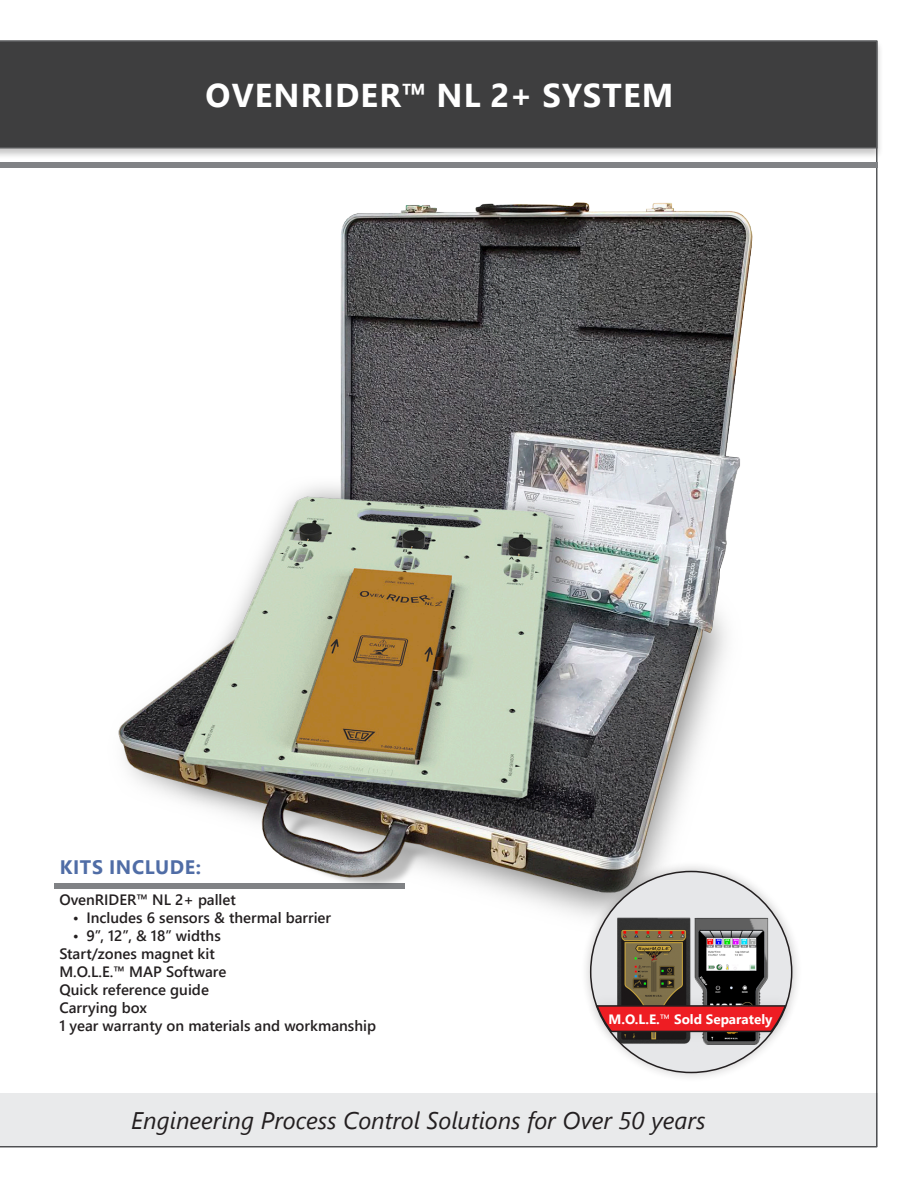
<style>
.page{position:relative;width:918px;height:1188px;background:#fff}
.page>*{position:absolute;margin:0;border:0;box-sizing:border-box;transform-origin:0 0}
.t1{font:700 33px "Segoe UI";letter-spacing:.035em;color:#fff}
.t2{font:italic 24px "Segoe UI";color:#231f20}
.t3{font:700 19.5px "Segoe UI";letter-spacing:.035em;color:#506da6}
.t4{font:600 15px "Segoe UI";color:#231f20}
.t5{font:700 13.5px "Segoe UI";color:#fff}
.s1{font-weight:400}
</style>
<div class="page">
<div style="left:0;top:40px;width:878px;height:108px;background:#3e3e3f"></div>
<div style="left:0;top:162px;width:878px;height:5px;background:#808285"></div>
<div style="left:0;top:1094px;width:878px;height:54px;background:#e9eaeb"></div>
<img style="left:42px;top:148px;width:834px;height:767px">
<div style="left:580px;top:861px;width:222px;height:222px;background:#231f20;opacity:.25"></div>
<img style="left:590px;top:886px;width:158px;height:187px">
<img style="left:628px;top:883px;width:209px;height:162px">
<div style="left:585px;top:993px;width:212px;height:52px;background:#231f20;opacity:.1"></div>
<svg style="left:595px;top:1004px;width:192px;height:30px;background:#c93135"></svg>
<p class="t1" style="left:206px;top:64px;width:469px">Oven RIDER™ NL 2+ SYSTEM</p>
<p class="t3" style="left:60px;top:848px;width:143px">KITS INCLUDE:</p>
<p class="t4" style="left:59px;top:885px;width:178px">OvenRIDER™ NL 2+ pallet</p>
<p class="t4" style="left:73px;top:903px;width:260px">• Includes 6 sensors &amp; thermal barrier</p>
<p class="t4" style="left:73px;top:921px;width:149px">• 9”, 12”, &amp; 18” widths</p>
<p class="t4" style="left:59px;top:939px;width:157px">Start/zones magnet kit</p>
<p class="t4" style="left:59px;top:957px;width:168px">M.O.L.E.™ MAP Software</p>
<p class="t4" style="left:59px;top:975px;width:151px">Quick reference guide</p>
<p class="t4" style="left:59px;top:993px;width:89px">Carrying box</p>
<p class="t4" style="left:59px;top:1011px;width:318px">1 year warranty on materials and workmanship</p>
<p class="t5" style="left:609px;top:1006px;width:165px">M.O.L.E.<span class="s1">™</span> Sold Separately</p>
<p class="t2" style="left:131px;top:1098px;width:576px">Engineering Process Control Solutions for Over 50 years</p>
</div>
